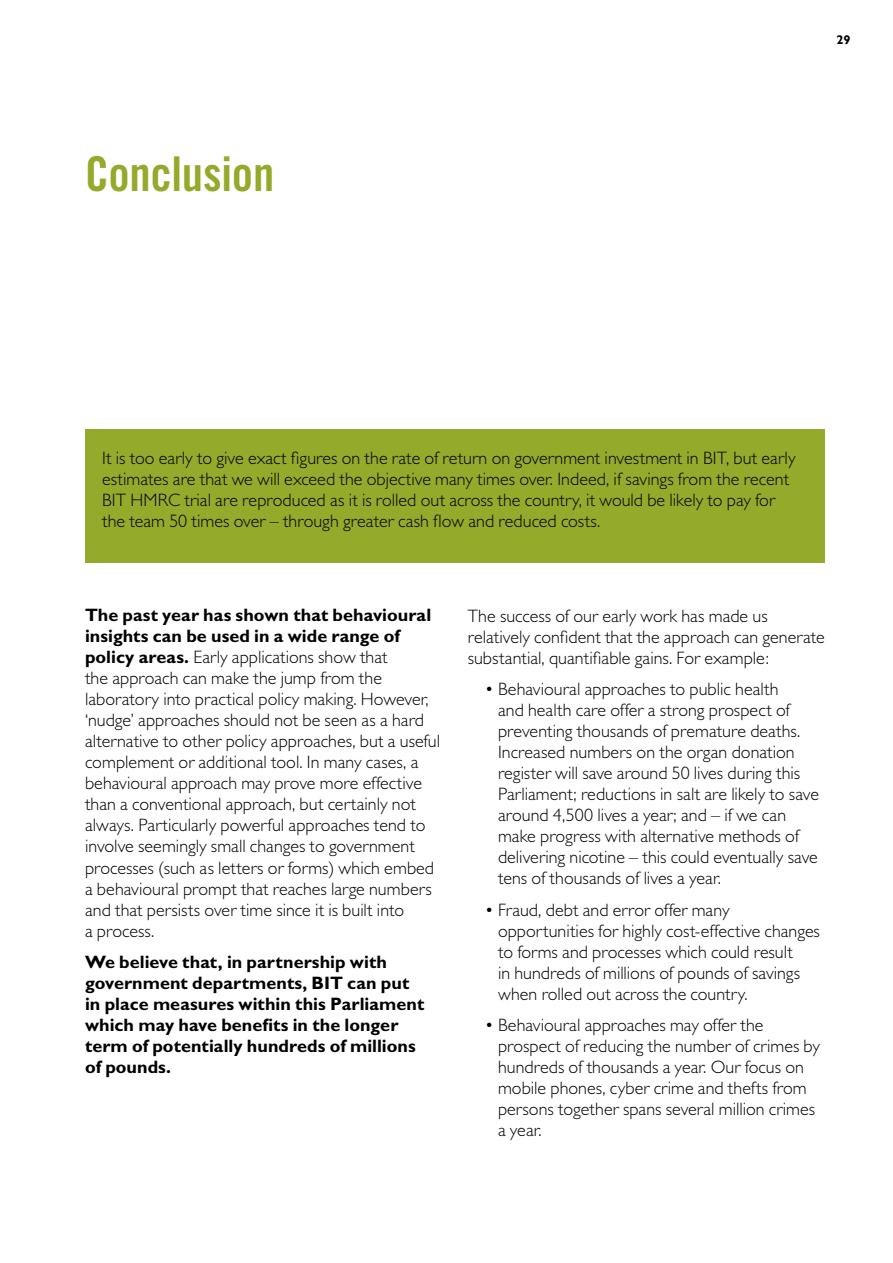
<style>
.page{position:relative;width:893px;height:1263px;background:#fff}
.page>*{position:absolute;margin:0;border:0;box-sizing:border-box;transform-origin:0 0}
.t1{font:48px "Trade Gothic Bold Cond Twenty";letter-spacing:-.005em;color:#93aa2b}
.t2{font:300 18px/21px "Gill Sans";color:#000}
.t3{font:700 18px/21px "Gill Sans";letter-spacing:.005em;color:#000}
.t4{font:700 12.75px "Gill Sans";color:#000}
.s1{font-weight:700}
</style>
<div class="page">
<div style="left:85px;top:429px;width:740px;height:134px;background:#93aa2b"></div>
<h2 class="t1" style="left:85px;top:145px;width:191px">Conclusion</h2>
<p class="t4" style="left:836px;top:32px;width:16px">29</p>
<h5 class="t2" style="left:102px;top:447px;width:695px">It is too early to give exact figures on the rate of return on government investment in BIT, but early estimates are that we will exceed the objective many times over. Indeed, if savings from the recent BIT HMRC trial are reproduced as it is rolled out across the country, it would be likely to pay for the team 50 times over – through greater cash flow and reduced costs.</h5>
<p class="t2" style="left:85px;top:605px;width:357px"><span class="s1">The past year has shown that behavioural insights can be used in a wide range of policy areas.</span> Early applications show that<br>the approach can make the jump from the laboratory into practical policy making. However, ‘nudge’ approaches should not be seen as a hard alternative to other policy approaches, but a useful complement or additional tool. In many cases, a behavioural approach may prove more effective than a conventional approach, but certainly not always. Particularly powerful approaches tend to involve seemingly small changes to government processes (such as letters or forms) which embed a behavioural prompt that reaches large numbers and that persists over time since it is built into<br>a process.</p>
<p class="t3" style="left:85px;top:951px;width:341px">We believe that, in partnership with government departments, BIT can put in place measures within this Parliament which may have benefits in the longer term of potentially hundreds of millions of pounds.</p>
<p class="t2" style="left:468px;top:605px;width:359px">The success of our early work has made us relatively confident that the approach can generate substantial, quantifiable gains. For example:</p>
<p class="t2" style="left:498px;top:679px;width:322px;text-indent:-13px">• Behavioural approaches to public health<br>and health care offer a strong prospect of preventing thousands of premature deaths.<br>Increased numbers on the organ donation register will save around 50 lives during this Parliament; reductions in salt are likely to save around 4,500 lives a year; and – if we can make progress with alternative methods of delivering nicotine – this could eventually save tens of thousands of lives a year.</p>
<p class="t2" style="left:498px;top:899px;width:323px;text-indent:-13px">• Fraud, debt and error offer many opportunities for highly cost-effective changes to forms and processes which could result<br>in hundreds of millions of pounds of savings when rolled out across the country.</p>
<p class="t2" style="left:498px;top:1015px;width:324px;text-indent:-13px">• Behavioural approaches may offer the prospect of reducing the number of crimes by hundreds of thousands a year. Our focus on mobile phones, cyber crime and thefts from persons together spans several million crimes a year.</p>
</div>
